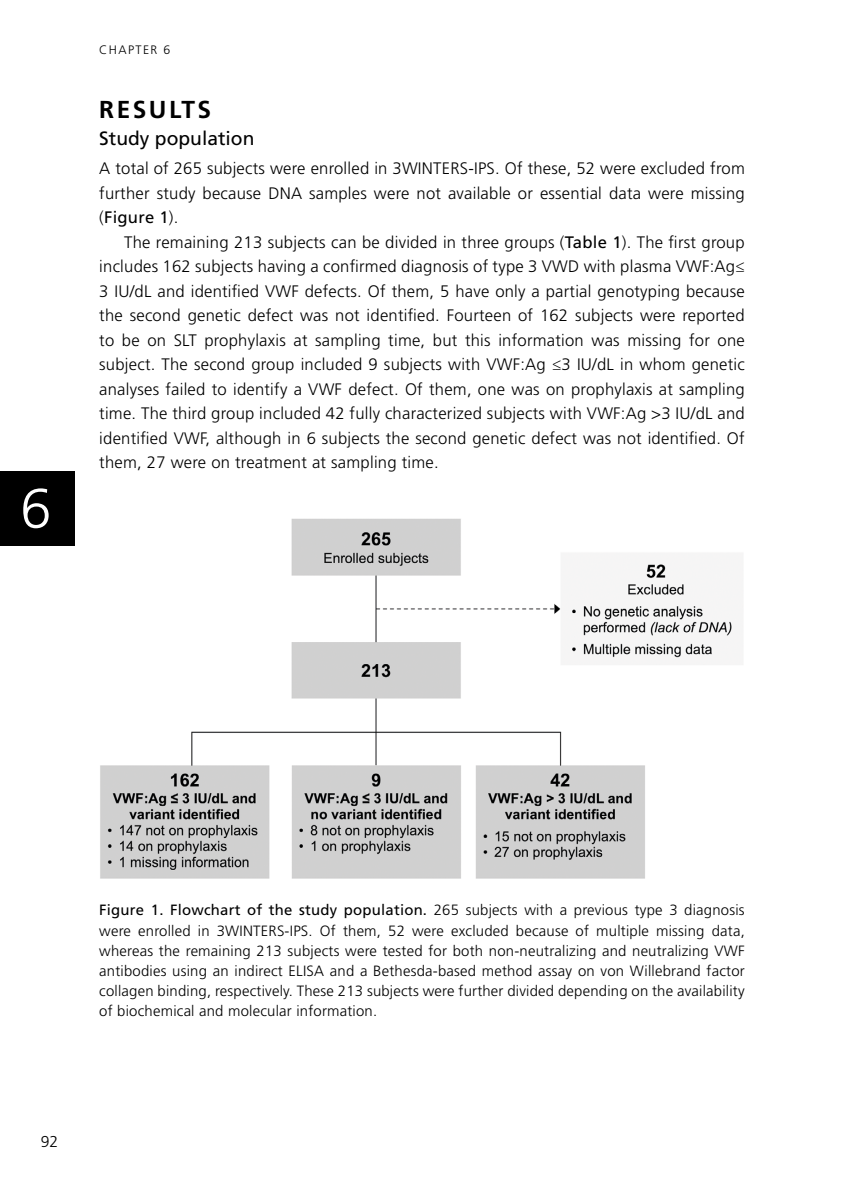
<style>
.page{position:relative;width:844px;height:1191px;background:#fff}
.page>*{position:absolute;margin:0;border:0;box-sizing:border-box;transform-origin:0 0}
.t1{font:300 56px "Frutiger LT Std";color:#fff}
.Tytuł_1{font:700 24.5px "Frutiger LT Std";letter-spacing:.1em;color:#000}
.tytul_2_po_tytule_1{font:19.25px "Frutiger LT Std";color:#000}
.t2{font:300 16.62px/24.5px "Frutiger LT Std";letter-spacing:.015em;color:#000;text-align:justify}
.t3{font:300 15.75px "Frutiger LT Std";color:#000}
.tab__fig__tytuły{font:300 14.88px/20.1px "Frutiger LT Std";letter-spacing:.015em;color:#000;text-align:justify}
.t4{font:300 12.25px "Frutiger LT Std";letter-spacing:.115em;color:#000}
.s1{font-weight:400}
</style>
<div class="page">
<div style="left:0;top:471px;width:74px;height:75px;background:#000"></div>
<img style="left:100px;top:518px;width:643px;height:361px">
<h1 class="t1" style="left:20px;top:477px;width:33px">6</h1>
<p class="t4" style="left:99px;top:43px;width:73px">CHAPTER 6</p>
<p class="Tytuł_1" style="left:99px;top:95px;width:113px">RESULTS</p>
<p class="tytul_2_po_tytule_1" style="left:99px;top:127px;width:157px">Study population</p>
<p class="t2" style="left:99px;top:156px;width:647px">A total of 265 subjects were enrolled in 3WINTERS-IPS. Of these, 52 were excluded from further study because DNA samples were not available or essential data were missing (<span class="s1">Figure 1</span>).</p>
<p class="t2" style="left:99px;top:230px;width:647px;text-indent:25px">The remaining 213 subjects can be divided in three groups (<span class="s1">Table 1</span>). The first group includes 162 subjects having a confirmed diagnosis of type 3 VWD with plasma VWF:Ag≤ 3 IU/dL and identified VWF defects. Of them, 5 have only a partial genotyping because the second genetic defect was not identified. Fourteen of 162 subjects were reported to be on SLT prophylaxis at sampling time, but this information was missing for one subject. The second group included 9 subjects with VWF:Ag ≤3 IU/dL in whom genetic analyses failed to identify a VWF defect. Of them, one was on prophylaxis at sampling time. The third group included 42 fully characterized subjects with VWF:Ag &gt;3 IU/dL and identified VWF, although in 6 subjects the second genetic defect was not identified. Of them, 27 were on treatment at sampling time.</p>
<p class="tab__fig__tytuły" style="left:99px;top:900px;width:647px"><span class="s1">Figure 1. Flowchart of the study population.</span> 265 subjects with a previous type 3 diagnosis were enrolled in 3WINTERS-IPS. Of them, 52 were excluded because of multiple missing data, whereas the remaining 213 subjects were tested for both non-neutralizing and neutralizing VWF antibodies using an indirect ELISA and a Bethesda-based method assay on von Willebrand factor collagen binding, respectively. These 213 subjects were further divided depending on the availability of biochemical and molecular information.</p>
<p class="t3" style="left:41px;top:1133px;width:19px">92</p>
</div>
